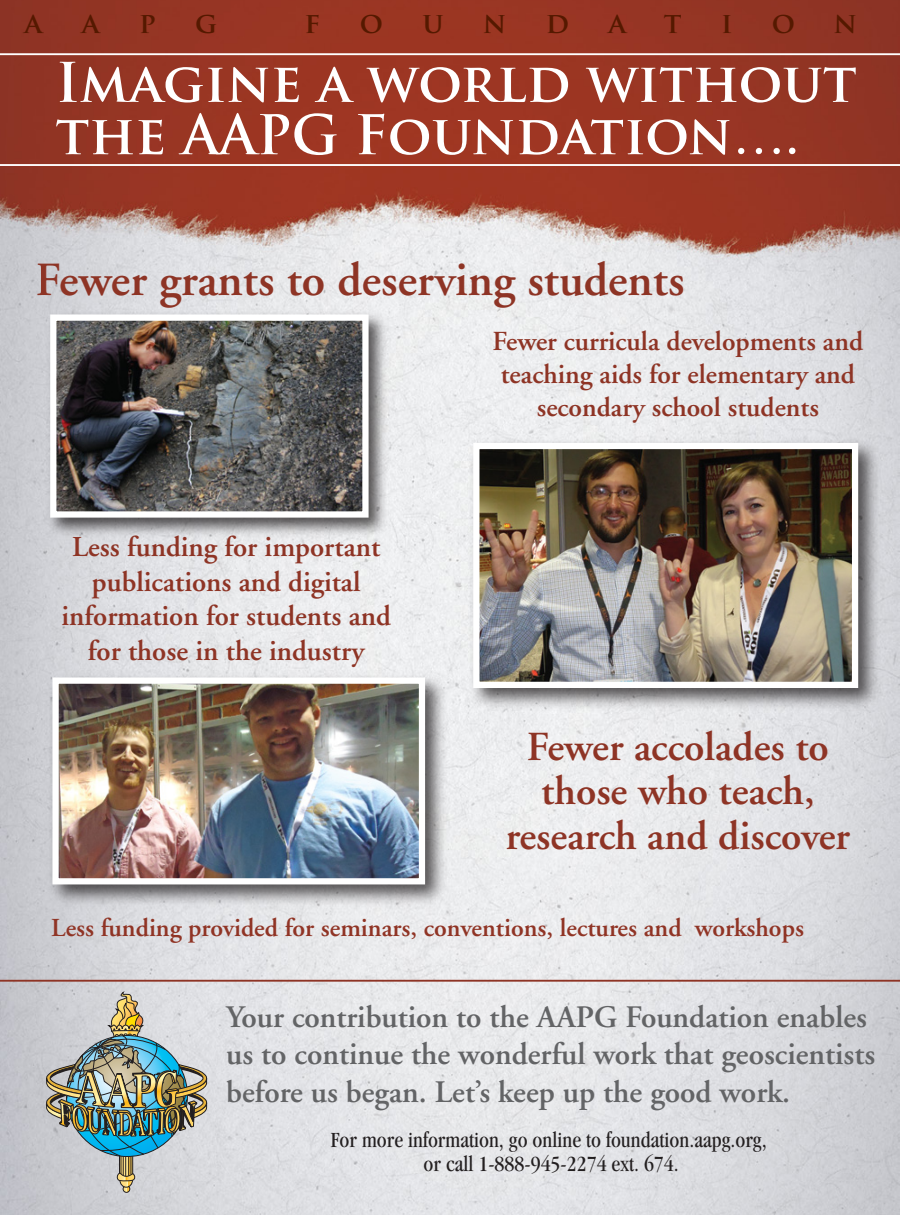
<style>
.page{position:relative;width:900px;height:1215px;background:#fff}
.page>*{position:absolute;margin:0;border:0;box-sizing:border-box;transform-origin:0 0}
.t1{font:700 53.25px/52.4px "Trajan Pro";color:#fff}
.t2{font:600 47.5px "Adobe Garamond";color:#8e3425}
.t3{font:600 41.25px/44.5px "Adobe Garamond";color:#8e3425;text-align:center}
.t4{font:600 31.25px/37.5px "Adobe Garamond";color:#636466}
.t5{font:600 28.75px/34.5px "Adobe Garamond";color:#8e3425;text-align:center}
.t6{font:700 28.12px "Trajan Pro";color:#551900}
.t7{font:600 27.5px/33px "Adobe Garamond";color:#8e3425;text-align:center}
.t8{font:600 25.88px "Adobe Garamond";color:#903425}
.t9{font:condensed 22.38px/23.9px "Garamond";color:#231f20;text-align:center}
</style>
<div class="page">
<img style="left:0;top:0;width:900px;height:1215px">
<svg style="left:0;top:53px;width:900px;height:113px;background:#9a3b2a"></svg>
<img style="left:41px;top:23px;width:427px;height:618px">
<img style="left:57px;top:322px;width:305px;height:189px">
<div style="left:50px;top:315px;width:319px;height:203px;border:6px solid #fff"></div>
<img style="left:42px;top:660px;width:416px;height:333px">
<img style="left:59px;top:685px;width:359px;height:192px">
<div style="left:52px;top:678px;width:373px;height:206px;border:6px solid #fff"></div>
<img style="left:461px;top:431px;width:439px;height:345px">
<img style="left:480px;top:450px;width:371px;height:231px">
<div style="left:473px;top:443px;width:385px;height:245px;border:6px solid #fff"></div>
<hr style="left:0;top:980px;width:900px;height:2px;background:#8e3425">
<svg style="left:45px;top:907px;width:164px;height:308px;background:#b5bdbc"></svg>
<p class="t6" style="left:25px;top:5px;width:19px">a</p>
<p class="t6" style="left:82px;top:5px;width:19px">a</p>
<p class="t6" style="left:139px;top:5px;width:18px">p</p>
<p class="t6" style="left:195px;top:5px;width:24px">g</p>
<p class="t6" style="left:304px;top:5px;width:17px">f</p>
<p class="t6" style="left:360px;top:5px;width:25px">o</p>
<p class="t6" style="left:422px;top:5px;width:23px">u</p>
<p class="t6" style="left:483px;top:5px;width:25px">n</p>
<p class="t6" style="left:546px;top:5px;width:25px">d</p>
<p class="t6" style="left:609px;top:5px;width:19px">a</p>
<p class="t6" style="left:664px;top:5px;width:19px">t</p>
<p class="t6" style="left:721px;top:5px;width:13px">i</p>
<p class="t6" style="left:772px;top:5px;width:25px">o</p>
<p class="t6" style="left:834px;top:5px;width:25px">n</p>
<h1 class="t1" style="left:56px;top:57px;width:803px">Imagine a world without the AAPG Foundation….</h1>
<h2 class="t2" style="left:36px;top:254px;width:650px">Fewer grants to deserving students</h2>
<p class="t5" style="left:62px;top:530px;width:331px">Less funding for important publications and digital information for students and for those in the industry</p>
<p class="t7" style="left:493px;top:325px;width:372px">Fewer curricula developments and teaching aids for elementary and secondary school students</p>
<h3 class="t3" style="left:506px;top:725px;width:346px">Fewer accolades to those who teach, research and discover</h3>
<p class="t8" style="left:51px;top:913px;width:754px">Less funding provided for seminars, conventions, lectures and workshops</p>
<p class="t4" style="left:226px;top:999px;width:651px">Your contribution to the AAPG Foundation enables us to continue the wonderful work that geoscientists before us began. Let’s keep up the good work.</p>
<p class="t9" style="left:331px;top:1128px;width:437px">For more information, go online to foundation.aapg.org, or call 1-888-945-2274 ext. 674.</p>
</div>
